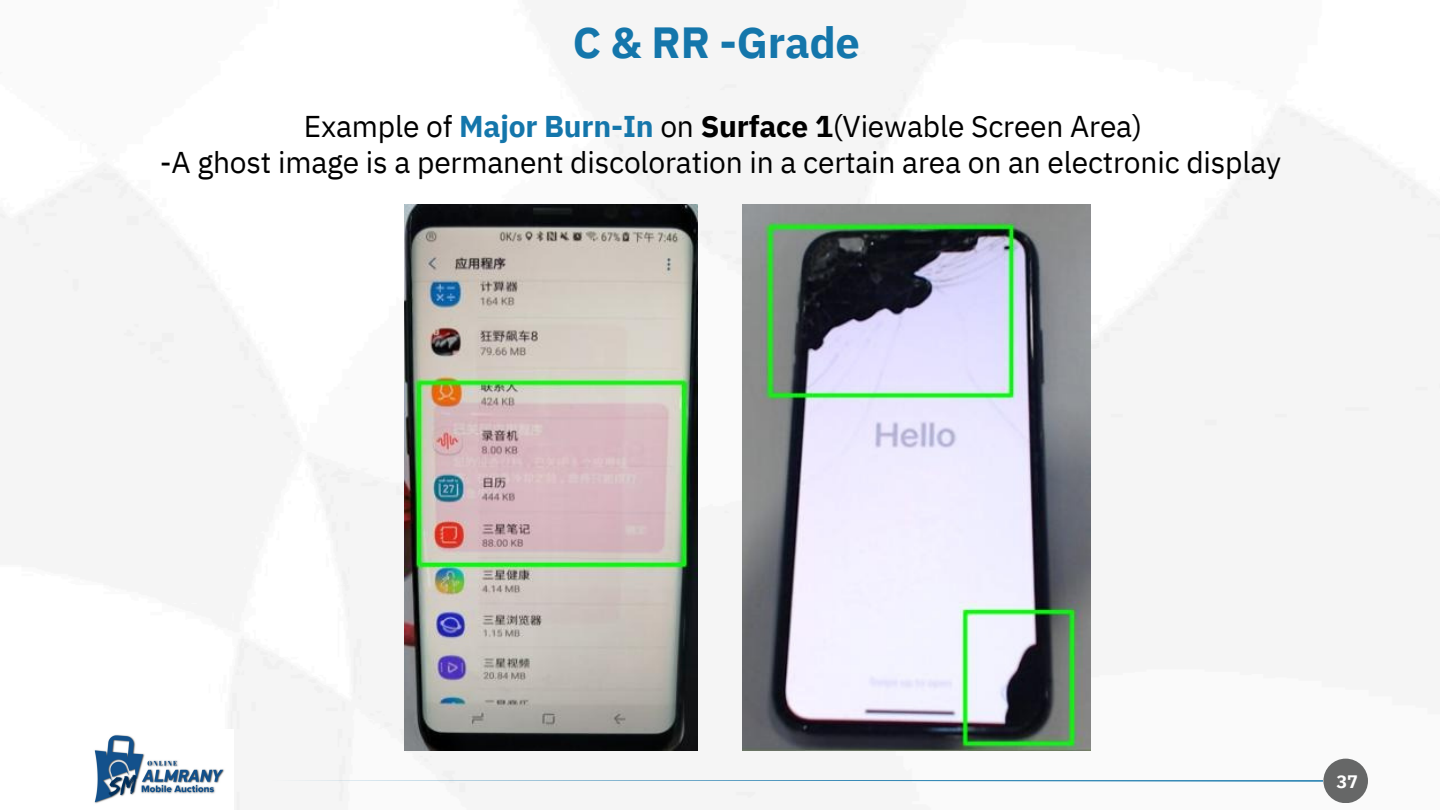
<style>
.page{position:relative;width:1440px;height:810px;background:#fff}
.page>*{position:absolute;margin:0;border:0;box-sizing:border-box;transform-origin:0 0}
.t1{font:700 43.5px "IBM Plex Sans";letter-spacing:-.005em;color:#1476ab}
.t2{font:30px "IBM Plex Sans";letter-spacing:-.005em;color:#000}
.t3{font:700 18px "IBM Plex Sans";color:#fff}
.s1{font-weight:700;color:#1476ab}
.s2{font-weight:700}
</style>
<div class="page">
<img style="left:0;top:42px;width:1440px;height:768px">
<div style="left:1323px;top:759px;width:45px;height:44px;background:#666767;border-radius:50%"></div>
<svg style="left:267px;top:780px;width:1056px;height:2px"></svg>
<img style="left:405px;top:205px;width:292px;height:545px">
<img style="left:743px;top:205px;width:347px;height:545px">
<img style="left:89px;top:729px;width:144px;height:81px">
<p class="t1" style="left:573px;top:14px;width:289px">C &amp; RR -Grade</p>
<p class="t2" style="left:304px;top:106px;width:840px">Example of <span class="s1">Major Burn-In</span> on <span class="s2">Surface 1</span>(Viewable Screen Area)</p>
<p class="t2" style="left:160px;top:142px;width:1123px">-A ghost image is a permanent discoloration in a certain area on an electronic display</p>
<p class="t3" style="left:1336px;top:770px;width:23px">37</p>
</div>
